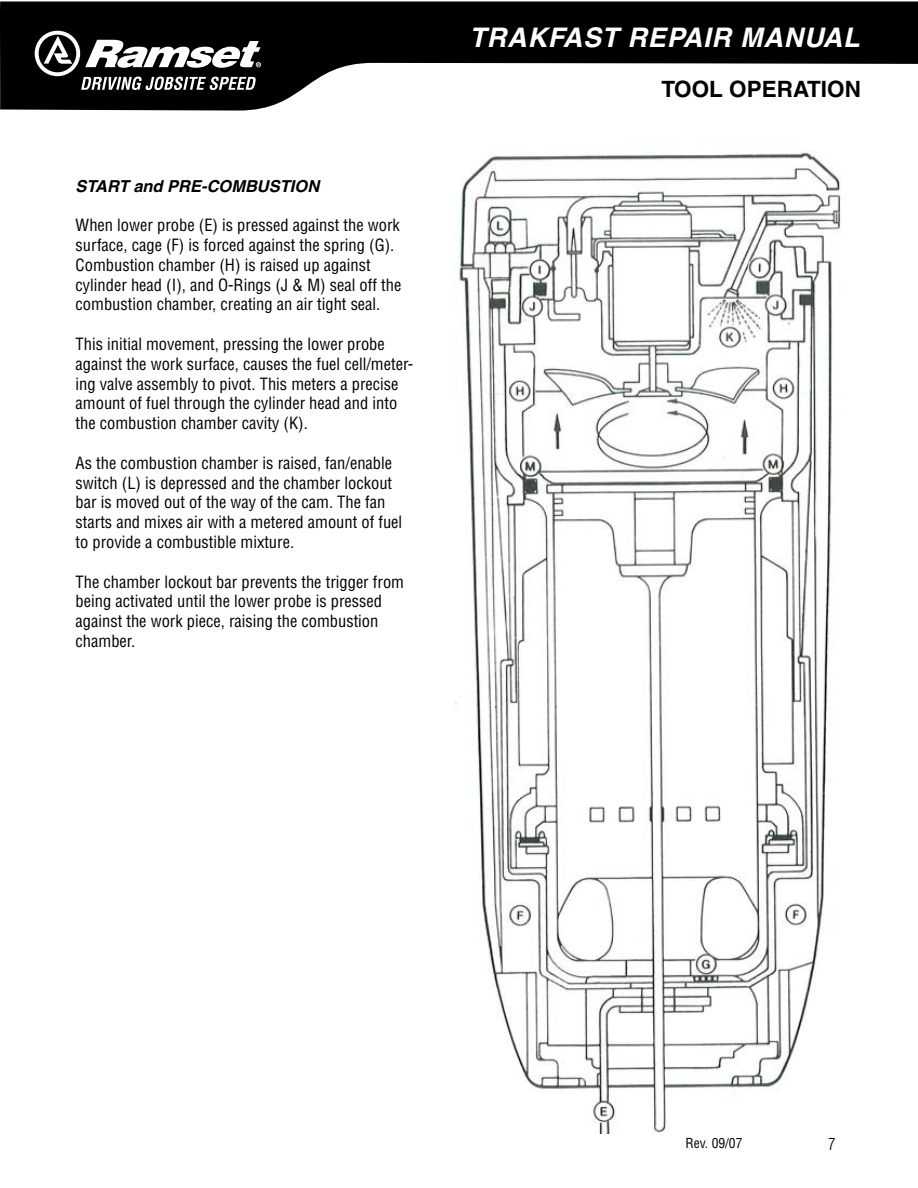
<style>
.page{position:relative;width:918px;height:1188px;background:#fff}
.page>*{position:absolute;margin:0;border:0;box-sizing:border-box;transform-origin:0 0}
.t1{font:italic 700 27px "Helvetica";letter-spacing:.03em;color:#fff}
.t2{font:700 22.5px "Helvetica";color:#000}
.t3{font:condensed 16.5px/19.8px "Helvetica";color:#000}
.t4{font:italic 700 16.5px "Helvetica";color:#000}
.t5{font:condensed 13.5px "Helvetica";color:#000}
</style>
<div class="page">
<svg style="left:0;top:2px;width:918px;height:109px;fill:#000"></svg>
<svg style="left:35px;top:31px;width:226px;height:59px"></svg>
<svg style="left:470px;top:1px;width:393px;height:110px"></svg>
<img style="left:455px;top:152px;width:386px;height:982px">
<p class="t4" style="left:76px;top:176px;width:245px">START and PRE-COMBUSTION</p>
<p class="t3" style="left:76px;top:215px;width:327px">When lower probe (E) is pressed against the work surface, cage (F) is forced against the spring (G).<br>Combustion chamber (H) is raised up against cylinder head (I), and O-Rings (J &amp; M) seal off the combustion chamber, creating an air tight seal.</p>
<p class="t3" style="left:76px;top:334px;width:339px">This initial movement, pressing the lower probe against the work surface, causes the fuel cell/meter&shy;ing valve assembly to pivot. This meters a precise amount of fuel through the cylinder head and into the combustion chamber cavity (K).</p>
<p class="t3" style="left:76px;top:453px;width:328px">As the combustion chamber is raised, fan/enable switch (L) is depressed and the chamber lockout bar is moved out of the way of the cam. The fan starts and mixes air with a metered amount of fuel to provide a combustible mixture.</p>
<p class="t3" style="left:76px;top:571px;width:330px">The chamber lockout bar prevents the trigger from being activated until the lower probe is pressed against the work piece, raising the combustion chamber.</p>
<h1 class="t1" style="left:470px;top:21px;width:392px">TRAKFAST REPAIR MANUAL</h1>
<h2 class="t2" style="left:661px;top:75px;width:201px">TOOL OPERATION</h2>
<p class="t5" style="left:686px;top:1135px;width:58px">Rev. 09/07</p>
</div>
